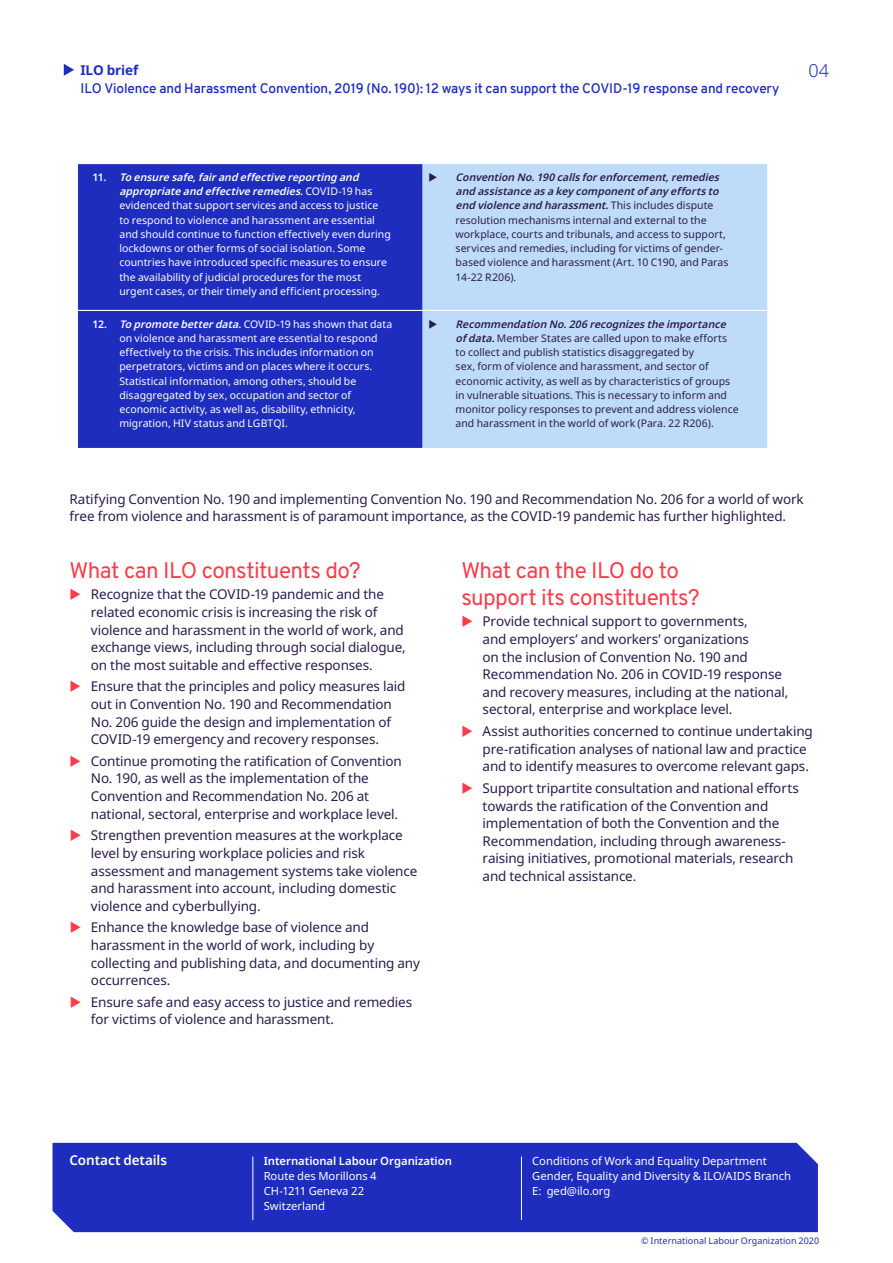
<style>
.page{position:relative;width:893px;height:1263px;background:#fff}
.page>*{position:absolute;margin:0;border:0;box-sizing:border-box;transform-origin:0 0}
.t1{font:22.5px/27px "Overpass";letter-spacing:-.025em;color:#fa3c4b}
.t2{font:300 18px "Noto Sans";color:#1e2dbe}
.t3{font:13.5px/17.5px "Noto Sans";letter-spacing:-.01em;color:#2c1b4d}
.t4{font:600 13.5px "Overpass";letter-spacing:-.01em;color:#1e2dbe}
.t5{font:600 13.5px "Noto Sans";letter-spacing:-.01em;color:#fff}
.t6{font:700 13.5px "Noto Sans";letter-spacing:-.01em;color:#1e2dbe}
.t7{font:11.25px/15px "Noto Sans";color:#fff}
.t8{font:600 11.25px "Noto Sans";letter-spacing:-.005em;color:#fff}
.t9{font:10.5px/14.2px "Noto Sans";color:#fff}
.t10{font:10.5px/14.2px "Noto Sans";color:#2c1b4d}
.t11{font:9px "Noto Sans";letter-spacing:.005em;color:#1e2dbe}
.s1{font-weight:600}
.s2{font-weight:600;font-style:italic}
</style>
<div class="page">
<div style="left:78px;top:164px;width:345px;height:284px;background:#1e2dbe"></div>
<div style="left:423px;top:164px;width:344px;height:284px;background:#bedcfa"></div>
<hr style="left:78px;top:310px;width:345px;height:1px;background:#fff">
<hr style="left:423px;top:310px;width:344px;height:1px;background:#fff">
<div style="left:53px;top:1143px;width:765px;height:89px;background:#1e2dbe"></div>
<hr style="left:547px;top:1196px;width:63px;height:1px;background:#1e2dbe">
<hr style="left:521px;top:1156px;width:1px;height:64px;background:#fff">
<hr style="left:253px;top:1156px;width:1px;height:64px;background:#fff">
<svg style="left:64px;top:64px;width:10px;height:12px"></svg>
<svg style="left:429px;top:172px;width:8px;height:9px"></svg>
<svg style="left:429px;top:319px;width:8px;height:9px"></svg>
<p class="t6" style="left:80px;top:60px;width:59px">ILO brief</p>
<p class="t4" style="left:80px;top:78px;width:701px">ILO Violence and Harassment Convention, 2019 (No. 190): 12 ways it can support the COVID-19 response and recovery</p>
<h2 class="t2" style="left:808px;top:57px;width:22px">04</h2>
<p class="t9" style="left:119px;top:170px;width:273px;text-indent:-27px"><span class="s1">1 1 .</span> <span class="s2">Toensuresafe,fairandeffectivereportingand appropriateandeffectiveremedies</span><span class="s1">.</span> C O V I D - 1 9 h a s evidenced that support services and access to justice to respond to violence and harassment are essential and should continue to function effectively even during lockdowns or other forms of social isolation. Some countries have introduced specific measures to ensure the availability of judicial procedures for the most urgent cases, or their timely and efficient processing.</p>
<p class="t10" style="left:456px;top:170px;width:274px"><span class="s2">ConventionNo.190callsforenforcement,remedies andassistanceasakeycomponentofanyeffortsto endviolenceandharassment.</span>T h i s i n c l u d e s d i s p u t e resolution mechanisms internal and external to the workplace, courts and tribunals, and access to support, services and remedies, including for victims of gender&shy;based violence and harassment (Art. 10 C190, and Paras 14-22 R206).</p>
<p class="t9" style="left:119px;top:317px;width:274px;text-indent:-27px"><span class="s1">12.</span> <span class="s2">Topromotebetterdata</span><span class="s1">.</span> COVID-19 has shown that data on violence and harassment are essential to respond effectively to the crisis. This includes information on perpetrators, victims and on places where it occurs.<br>Statistical information, among others, should be disaggregated by sex, occupation and sector of economic activity, as well as, disability, ethnicity, migration, HIV status and LGBTQI.</p>
<p class="t10" style="left:456px;top:317px;width:285px"><span class="s2">RecommendationNo.206recognizestheimportance ofdata.</span>Member States are called upon to make efforts to collect and publish statistics disaggregated by<br>sex, form of violence and harassment, and sector of economic activity, as well as by characteristics of groups in vulnerable situations. This is necessary to inform and monitor policy responses to prevent and address violence and harassment in the world of work (Para. 22 R206).</p>
<p class="t3" style="left:70px;top:490px;width:736px">Ratifying Convention No. 190 and implementing Convention No. 190 and Recommendation No. 206 for a world of work free from violence and harassment is of paramount importance, as the COVID-19 pandemic has further highlighted.</p>
<h1 class="t1" style="left:70px;top:556px;width:293px">What can ILO constituents do?</h1>
<p class="t3" style="left:91px;top:586px;width:316px">Recognize that the COVID-19 pandemic and the related economic crisis is increasing the risk of violence and harassment in the world of work, and exchange views, including through social dialogue, on the most suitable and effective responses.</p>
<p class="t3" style="left:91px;top:678px;width:316px">Ensure that the principles and policy measures laid out in Convention No. 190 and Recommendation No. 206 guide the design and implementation of COVID-19 emergency and recovery responses.</p>
<p class="t3" style="left:91px;top:752px;width:312px">Continue promoting the ratification of Convention No. 190, as well as the implementation of the Convention and Recommendation No. 206 at national, sectoral, enterprise and workplace level.</p>
<p class="t3" style="left:91px;top:827px;width:328px">Strengthen prevention measures at the workplace level by ensuring workplace policies and risk assessment and management systems take violence and harassment into account, including domestic violence and cyberbullying.</p>
<p class="t3" style="left:91px;top:919px;width:331px">Enhance the knowledge base of violence and harassment in the world of work, including by collecting and publishing data, and documenting any occurrences.</p>
<p class="t3" style="left:91px;top:993px;width:323px">Ensure safe and easy access to justice and remedies for victims of violence and harassment.</p>
<h1 class="t1" style="left:461px;top:556px;width:240px">What can the ILO do to support its constituents?</h1>
<p class="t3" style="left:483px;top:613px;width:307px">Provide technical support to governments,<br>and employers’ and workers’ organizations<br>on the inclusion of Convention No. 190 and Recommendation No. 206 in COVID-19 response and recovery measures, including at the national, sectoral, enterprise and workplace level.</p>
<p class="t3" style="left:483px;top:723px;width:332px">Assist authorities concerned to continue undertaking pre-ratification analyses of national law and practice and to identify measures to overcome relevant gaps.</p>
<p class="t3" style="left:483px;top:779px;width:318px">Support tripartite consultation and national efforts towards the ratification of the Convention and implementation of both the Convention and the Recommendation, including through awareness&shy;raising initiatives, promotional materials, research and technical assistance.</p>
<p class="t5" style="left:70px;top:1151px;width:99px">Contact details</p>
<p class="t8" style="left:264px;top:1152px;width:190px">International Labour Organization</p>
<p class="t7" style="left:264px;top:1168px;width:114px">Route des Morillons 4<br>CH-1211 Geneva 22<br>Switzerland</p>
<p class="t7" style="left:532px;top:1153px;width:260px">Conditions of Work and Equality Department<br>Gender, Equality and Diversity &amp; ILO/AIDS Branch<br>E: ged@ilo.org</p>
<p class="t11" style="left:641px;top:1234px;width:180px">© International Labour Organization 2020</p>
</div>
